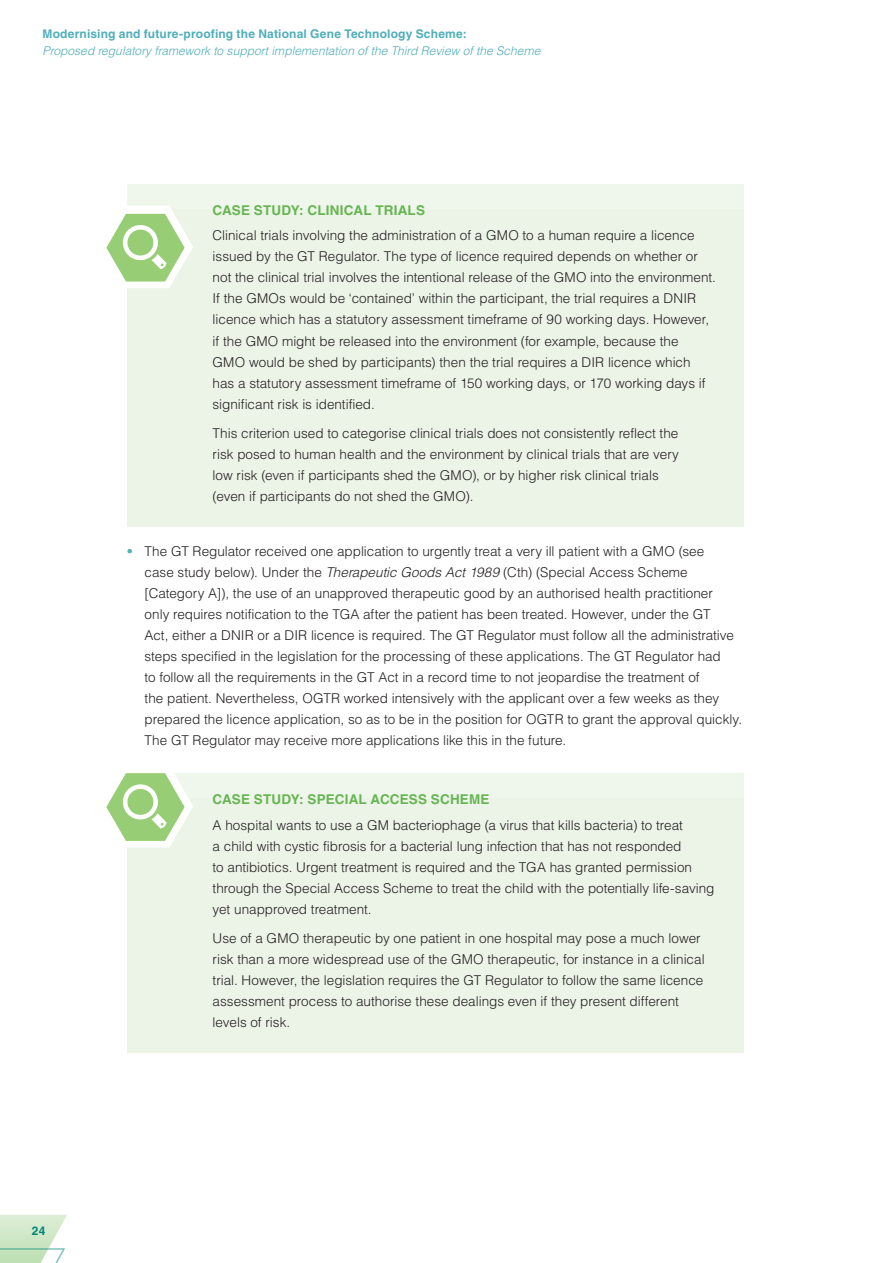
<style>
.page{position:relative;width:893px;height:1263px;background:#fff}
.page>*{position:absolute;margin:0;border:0;box-sizing:border-box;transform-origin:0 0}
.CS_body{font:300 13.5px/21px "Helvetica LT Std";color:#231f20}
.CS_heading{font:700 13.5px "Helvetica LT Std";letter-spacing:.015em;color:#67b553}
.t1{font:italic 300 12px "Helvetica LT Std";letter-spacing:.005em;color:#50aeba}
.t2{font:700 12px "Helvetica LT Std";letter-spacing:.015em;color:#50aeba}
.t3{font:700 12px "Helvetica LT Std";color:#008576}
.s1{font-weight:700;color:#50aeba}
.s2{font-style:italic}
</style>
<div class="page">
<svg style="left:0;top:1215px;width:67px;height:48px"></svg>
<div style="left:128px;top:184px;width:616px;height:56px;background:#eff7ec"></div>
<div style="left:128px;top:210px;width:616px;height:224px;background:#ecf4e8"></div>
<div style="left:128px;top:407px;width:616px;height:119px;background:#ecf4e8"></div>
<div style="left:128px;top:773px;width:616px;height:56px;background:#eff7ec"></div>
<div style="left:128px;top:799px;width:616px;height:140px;background:#ecf4e8"></div>
<div style="left:128px;top:912px;width:616px;height:140px;background:#ecf4e8"></div>
<svg style="left:106px;top:206px;width:87px;height:82px"></svg>
<svg style="left:106px;top:773px;width:87px;height:74px"></svg>
<p class="t2" style="left:43px;top:27px;width:426px">Modernising and future-proofing the National Gene Technology Scheme:</p>
<p class="t1" style="left:43px;top:43px;width:500px">Proposed regulatory framework to support implementation of the Third Review of the Scheme</p>
<p class="CS_heading" style="left:213px;top:202px;width:214px">CASE STUDY: CLINICAL TRIALS</p>
<p class="CS_body" style="left:213px;top:225px;width:505px">Clinical trials involving the administration of a GMO to a human require a licence issued by the GT Regulator. The type of licence required depends on whether or not the clinical trial involves the intentional release of the GMO into the environment.<br>If the GMOs would be ‘contained’ within the participant, the trial requires a DNIR licence which has a statutory assessment timeframe of 90 working days. However, if the GMO might be released into the environment (for example, because the<br>GMO would be shed by participants) then the trial requires a DIR licence which<br>has a statutory assessment timeframe of 150 working days, or 170 working days if significant risk is identified.</p>
<p class="CS_body" style="left:213px;top:423px;width:468px">This criterion used to categorise clinical trials does not consistently reflect the risk posed to human health and the environment by clinical trials that are very low risk (even if participants shed the GMO), or by higher risk clinical trials (even if participants do not shed the GMO).</p>
<p class="CS_body" style="left:145px;top:541px;width:599px;text-indent:-17px"><span class="s1">•</span> The GT Regulator received one application to urgently treat a very ill patient with a GMO (see<br>case study below). Under the <span class="s2">Therapeutic Goods Act 1989</span> (Cth) (Special Access Scheme [Category A]), the use of an unapproved therapeutic good by an authorised health practitioner<br>only requires notification to the TGA after the patient has been treated. However, under the GT<br>Act, either a DNIR or a DIR licence is required. The GT Regulator must follow all the administrative steps specified in the legislation for the processing of these applications. The GT Regulator had<br>to follow all the requirements in the GT Act in a record time to not jeopardise the treatment of<br>the patient. Nevertheless, OGTR worked intensively with the applicant over a few weeks as they prepared the licence application, so as to be in the position for OGTR to grant the approval quickly.<br>The GT Regulator may receive more applications like this in the future.</p>
<p class="t3" style="left:32px;top:1224px;width:15px">24</p>
<p class="CS_heading" style="left:213px;top:791px;width:279px">CASE STUDY: SPECIAL ACCESS SCHEME</p>
<p class="CS_body" style="left:213px;top:814px;width:503px">A hospital wants to use a GM bacteriophage (a virus that kills bacteria) to treat<br>a child with cystic fibrosis for a bacterial lung infection that has not responded<br>to antibiotics. Urgent treatment is required and the TGA has granted permission through the Special Access Scheme to treat the child with the potentially life‑saving yet unapproved treatment.</p>
<p class="CS_body" style="left:213px;top:928px;width:494px">Use of a GMO therapeutic by one patient in one hospital may pose a much lower risk than a more widespread use of the GMO therapeutic, for instance in a clinical trial. However, the legislation requires the GT Regulator to follow the same licence assessment process to authorise these dealings even if they present different levels of risk.</p>
</div>
